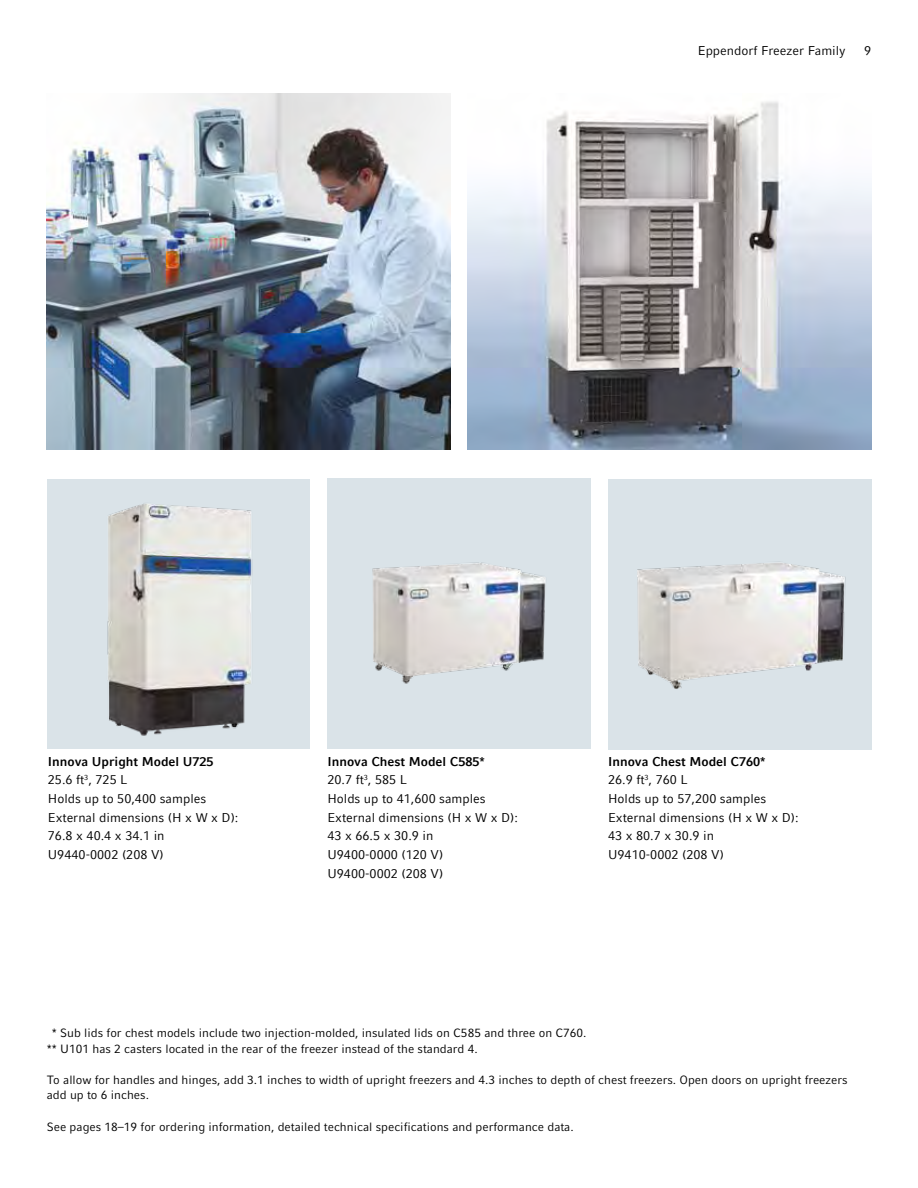
<style>
.page{position:relative;width:918px;height:1188px;background:#fff}
.page>*{position:absolute;margin:0;border:0;box-sizing:border-box;transform-origin:0 0}
.t1{font:12.75px/18.8px "Compatil Fact LT Com";color:#000}
.t2{font:12.75px "Compatil Factfor Eppendorf";color:#000}
.t3{font:12px/15.6px "Compatil Factfor Eppendorf";color:#000}
.s1{font-weight:700}
.s2{color:#fff}
</style>
<div class="page">
<img style="left:47px;top:93px;width:403px;height:356px">
<div style="left:327px;top:479px;width:264px;height:270px;background:#dae3e8"></div>
<img style="left:372px;top:562px;width:174px;height:122px">
<div style="left:608px;top:479px;width:263px;height:270px;background:#dae3e8"></div>
<img style="left:637px;top:563px;width:209px;height:126px">
<div style="left:48px;top:479px;width:262px;height:270px;background:#dae3e8"></div>
<img style="left:107px;top:503px;width:145px;height:233px">
<img style="left:468px;top:101px;width:403px;height:348px">
<p class="t2" style="left:698px;top:43px;width:149px">Eppendorf Freezer Family</p>
<p class="t2" style="left:864px;top:43px;width:9px">9</p>
<p class="t1" style="left:48px;top:752px;width:192px"><span class="s1">Innova Upright Model U725<br></span>25.6 ft<sup>3</sup>, 725 L<br>Holds up to 50,400 samples<br>External dimensions (H x W x D):<br>76.8 x 40.4 x 34.1 in<br>U9440-0002 (208 V)</p>
<p class="t1" style="left:327px;top:752px;width:192px"><span class="s1">Innova Chest Model C585*<br></span>20.7 ft<sup>3</sup>, 585 L<br>Holds up to 41,600 samples<br>External dimensions (H x W x D):<br>43 x 66.5 x 30.9 in<br>U9400-0000 (120 V)<br>U9400-0002 (208 V)</p>
<p class="t1" style="left:608px;top:752px;width:192px"><span class="s1">Innova Chest Model C760*<br></span>26.9 ft<sup>3</sup>, 760 L<br>Holds up to 57,200 samples<br>External dimensions (H x W x D):<br>43 x 80.7 x 30.9 in<br>U9410-0002 (208 V)</p>
<p class="t3" style="left:47px;top:1025px;width:541px"><span class="s2">*</span>* Sub lids for chest models include two injection-molded, insulated lids on C585 and three on C760. ** U101 has 2 casters located in the rear of the freezer instead of the standard 4.</p>
<p class="t3" style="left:47px;top:1072px;width:802px">To allow for handles and hinges, add 3.1 inches to width of upright freezers and 4.3 inches to depth of chest freezers. Open doors on upright freezers add up to 6 inches.</p>
<p class="t3" style="left:47px;top:1119px;width:529px">See pages 18–19 for ordering information, detailed technical specifications and performance data.</p>
</div>
